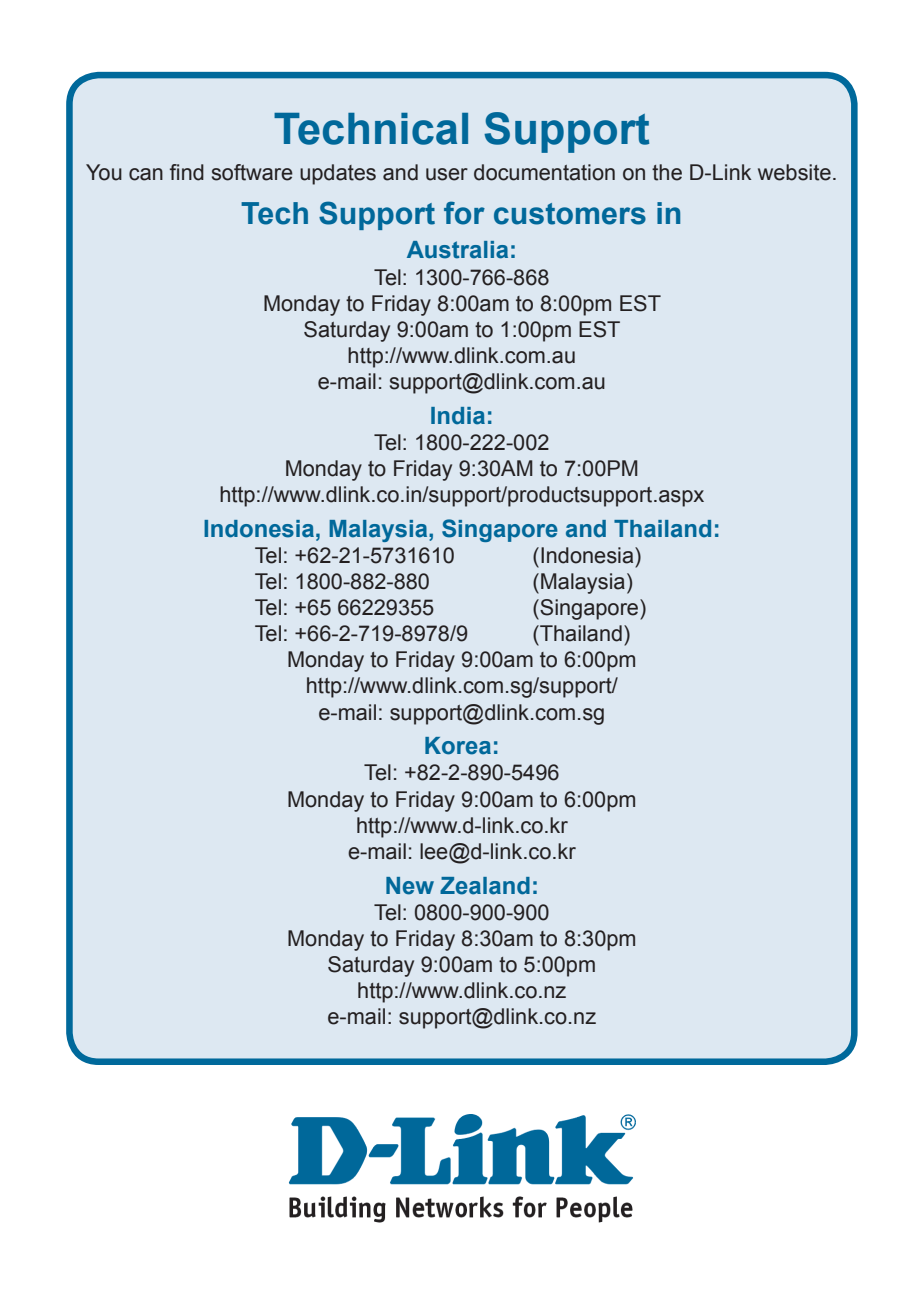
<style>
.page{position:relative;width:923px;height:1294px;background:#fff}
.page>*{position:absolute;margin:0;border:0;box-sizing:border-box;transform-origin:0 0}
.t1{font:700 43.5px "Arial";color:#00689a}
.t2{font:700 30.5px "Arial";color:#00689a}
.t3{font:700 24px "Arial";color:#00689a}
.t4{font:21.75px/26px "Arial";color:#231f20;text-align:center}
</style>
<div class="page">
<img style="left:288px;top:1115px;width:348px;height:107px">
<div style="left:69px;top:75px;width:785px;height:987px;background:#dde8f2;border-radius:29px"></div>
<div style="left:66px;top:72px;width:791px;height:993px;border:7px solid #00699b;border-radius:29px"></div>
<h1 class="t1" style="left:274px;top:100px;width:378px">Technical Support</h1>
<p class="t4" style="left:86px;top:160px;width:753px">You can find software updates and user documentation on the D-Link website.</p>
<h2 class="t2" style="left:241px;top:193px;width:443px">Tech Support for customers in</h2>
<p class="t3" style="left:406px;top:234px;width:112px">Australia:</p>
<p class="t4" style="left:263px;top:264px;width:399px">Tel: 1300-766-868<br>Monday to Friday 8:00am to 8:00pm EST<br>Saturday 9:00am to 1:00pm EST http://www.dlink.com.au<br>e-mail: support@dlink.com.au</p>
<p class="t3" style="left:430px;top:399px;width:65px">India:</p>
<p class="t4" style="left:219px;top:429px;width:486px">Tel: 1800-222-002<br>Monday to Friday 9:30AM to 7:00PM http://www.dlink.co.in/support/productsupport.aspx</p>
<p class="t3" style="left:203px;top:513px;width:519px">Indonesia, Malaysia, Singapore and Thailand:</p>
<p class="t4" style="left:255px;top:542px;width:202px">Tel: +62-21-5731610</p>
<p class="t4" style="left:532px;top:542px;width:110px">(Indonesia)</p>
<p class="t4" style="left:255px;top:569px;width:177px">Tel: 1800-882-880</p>
<p class="t4" style="left:532px;top:569px;width:102px">(Malaysia)</p>
<p class="t4" style="left:255px;top:595px;width:181px">Tel: +65 66229355</p>
<p class="t4" style="left:532px;top:595px;width:115px">(Singapore)</p>
<p class="t4" style="left:255px;top:621px;width:215px">Tel: +66-2-719-8978/9</p>
<p class="t4" style="left:532px;top:621px;width:99px">(Thailand)</p>
<p class="t4" style="left:287px;top:647px;width:351px">Monday to Friday 9:00am to 6:00pm</p>
<p class="t4" style="left:306px;top:673px;width:313px">http://www.dlink.com.sg/support/</p>
<p class="t4" style="left:318px;top:699px;width:288px">e-mail: support@dlink.com.sg</p>
<p class="t3" style="left:424px;top:730px;width:77px">Korea:</p>
<p class="t4" style="left:287px;top:760px;width:351px">Tel: +82-2-890-5496<br>Monday to Friday 9:00am to 6:00pm http://www.d-link.co.kr<br>e-mail: lee@d-link.co.kr</p>
<p class="t3" style="left:385px;top:869px;width:156px">New Zealand:</p>
<p class="t4" style="left:287px;top:899px;width:351px">Tel: 0800-900-900<br>Monday to Friday 8:30am to 8:30pm<br>Saturday 9:00am to 5:00pm http://www.dlink.co.nz<br>e-mail: support@dlink.co.nz</p>
</div>
